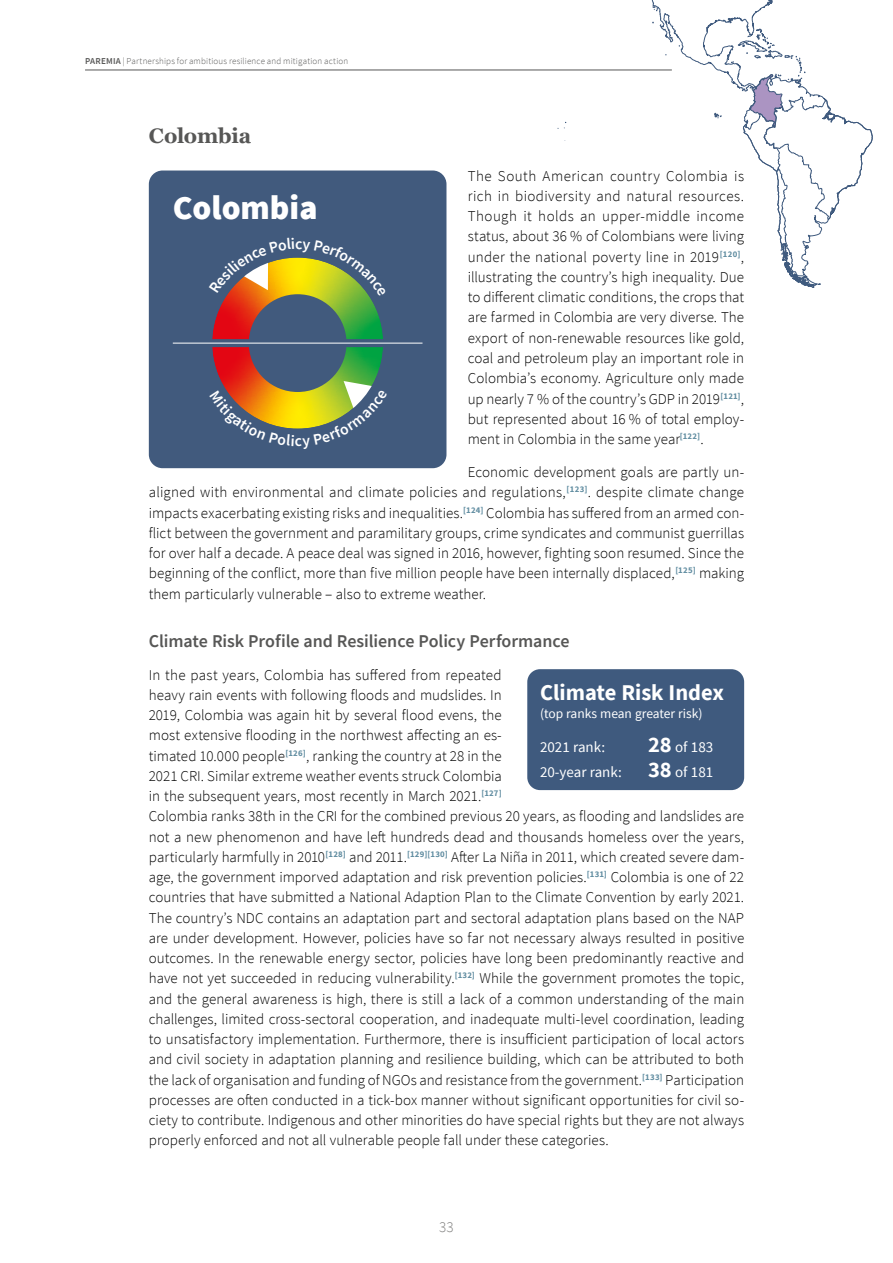
<style>
.page{position:relative;width:893px;height:1263px;background:#fff}
.page>*{position:absolute;margin:0;border:0;box-sizing:border-box;transform-origin:0 0}
.t1{font:900 33.9px "Source Sans Pro";color:#fff}
.t2{font:700 22.5px "Source Sans Pro";color:#fff}
.H3_Georgia{font:700 21px "Georgia";letter-spacing:-.01em;color:#575756}
.H4_Source_Sans_Zwisc{font:600 18px "Source Sans Pro";letter-spacing:-.005em;color:#575756}
.Fließtext_2014{font:300 15px/20.2px "Source Sans Pro";color:#000;text-align:justify}
.t3{font:15px "Source Sans Pro";color:#fff}
.t4{font:300 15px "Source Sans Pro";color:#7e7e7d}
.t5{font:13.5px "Source Sans Pro";color:#fff}
.t6{font:300 9px "Source Sans Pro";letter-spacing:.02em;color:#575756}
.s1{font-weight:600}
.s2{font-weight:700;font-size:22.5px}
</style>
<div class="page">
<svg style="left:589px;top:0;width:284px;height:141px"></svg>
<svg style="left:707px;top:16px;width:165px;height:272px"></svg>
<hr style="left:85px;top:70px;width:587px;height:1px;background:#575756">
<div style="left:149px;top:171px;width:297px;height:297px;background:#415a7d;border-radius:14px"></div>
<hr style="left:173px;top:343px;width:249px;height:1px;background:#fff">
<div style="left:527px;top:669px;width:217px;height:121px;background:#3f5a7e;border-radius:13px"></div>
<svg style="left:205px;top:257px;width:185px;height:172px"></svg>
<p class="t6" style="left:85px;top:56px;width:265px"><span class="s1">PAREMIA</span> | Partnerships for ambitious resilience and mitigation action</p>
<p class="H3_Georgia" style="left:149px;top:123px;width:104px">Colombia</p>
<p class="Fließtext_2014" style="left:468px;top:166px;width:278px">The South American country Colombia is rich in biodiversity and natural resources.<br>Though it holds an upper-middle income status, about 36 % of Colombians were living under the national poverty line in 2019<sup>[120]</sup>, illustrating the country’s high inequality. Due to different climatic conditions, the crops that are farmed in Colombia are very diverse. The export of non-renewable resources like gold, coal and petroleum play an important role in Colombia’s economy. Agriculture only made up nearly 7 % of the country’s GDP in 2019<sup>[121]</sup>, but represented about 16 % of total employ&shy;ment in Colombia in the same year<sup>[122]</sup>.</p>
<p class="Fließtext_2014" style="left:149px;top:462px;width:597px;text-indent:319px">Economic development goals are partly un&shy;aligned with environmental and climate policies and regulations,<sup>[123]</sup>. despite climate change impacts exacerbating existing risks and inequalities.<sup>[124]</sup> Colombia has suffered from an armed con&shy;flict between the government and paramilitary groups, crime syndicates and communist guerrillas for over half a decade. A peace deal was signed in 2016, however, fighting soon resumed. Since the beginning of the conflict, more than five million people have been internally displaced,<sup>[125]</sup> making them particularly vulnerable – also to extreme weather.</p>
<p class="H4_Source_Sans_Zwisc" style="left:149px;top:629px;width:422px">Climate Risk Profile and Resilience Policy Performance</p>
<p class="Fließtext_2014" style="left:149px;top:664px;width:597px;text-align:left">In the past years, Colombia has suffered from repeated<br>heavy rain events with following floods and mudslides. In<br>2019, Colombia was again hit by several flood evens, the<br>most extensive flooding in the northwest affecting an es-<br>timated 10.000 people<sup>[126]</sup>, ranking the country at 28 in the<br>2021 CRI. Similar extreme weather events struck Colombia<br>in the subsequent years, most recently in March 2021.<sup>[127]<br></sup>Colombia ranks 38th in the CRI for the combined previous 20 years, as flooding and landslides are not a new phenomenon and have left hundreds dead and thousands homeless over the years, particularly harmfully in 2010<sup>[128]</sup> and 2011.<sup>[129][130]</sup> After La Niña in 2011, which created severe dam&shy;age, the government imporved adaptation and risk prevention policies.<sup>[131]</sup> Colombia is one of 22 countries that have submitted a National Adaption Plan to the Climate Convention by early 2021.<br>The country’s NDC contains an adaptation part and sectoral adaptation plans based on the NAP are under development. However, policies have so far not necessary always resulted in positive outcomes. In the renewable energy sector, policies have long been predominantly reactive and have not yet succeeded in reducing vulnerability.<sup>[132]</sup> While the government promotes the topic, and the general awareness is high, there is still a lack of a common understanding of the main challenges, limited cross-sectoral cooperation, and inadequate multi-level coordination, leading to unsatisfactory implementation. Furthermore, there is insufficient participation of local actors and civil society in adaptation planning and resilience building, which can be attributed to both the lack of organisation and funding of NGOs and resistance from the government.<sup>[133]</sup> Participation processes are often conducted in a tick-box manner without significant opportunities for civil so&shy;ciety to contribute. Indigenous and other minorities do have special rights but they are not always properly enforced and not all vulnerable people fall under these categories.</p>
<p class="t1" style="left:173px;top:184px;width:146px">Colombia</p>
<p class="t2" style="left:540px;top:678px;width:185px">Climate Risk Index</p>
<p class="t5" style="left:540px;top:705px;width:164px">(top ranks mean greater risk)</p>
<p class="t3" style="left:540px;top:737px;width:67px">2021 rank:</p>
<p class="t3" style="left:648px;top:737px;width:67px"><span class="s2">28</span> of 183</p>
<p class="t3" style="left:540px;top:763px;width:175px">20-year rank: <span class="s2">38</span> of 181</p>
<p class="t4" style="left:439px;top:1217px;width:16px">33</p>
</div>
